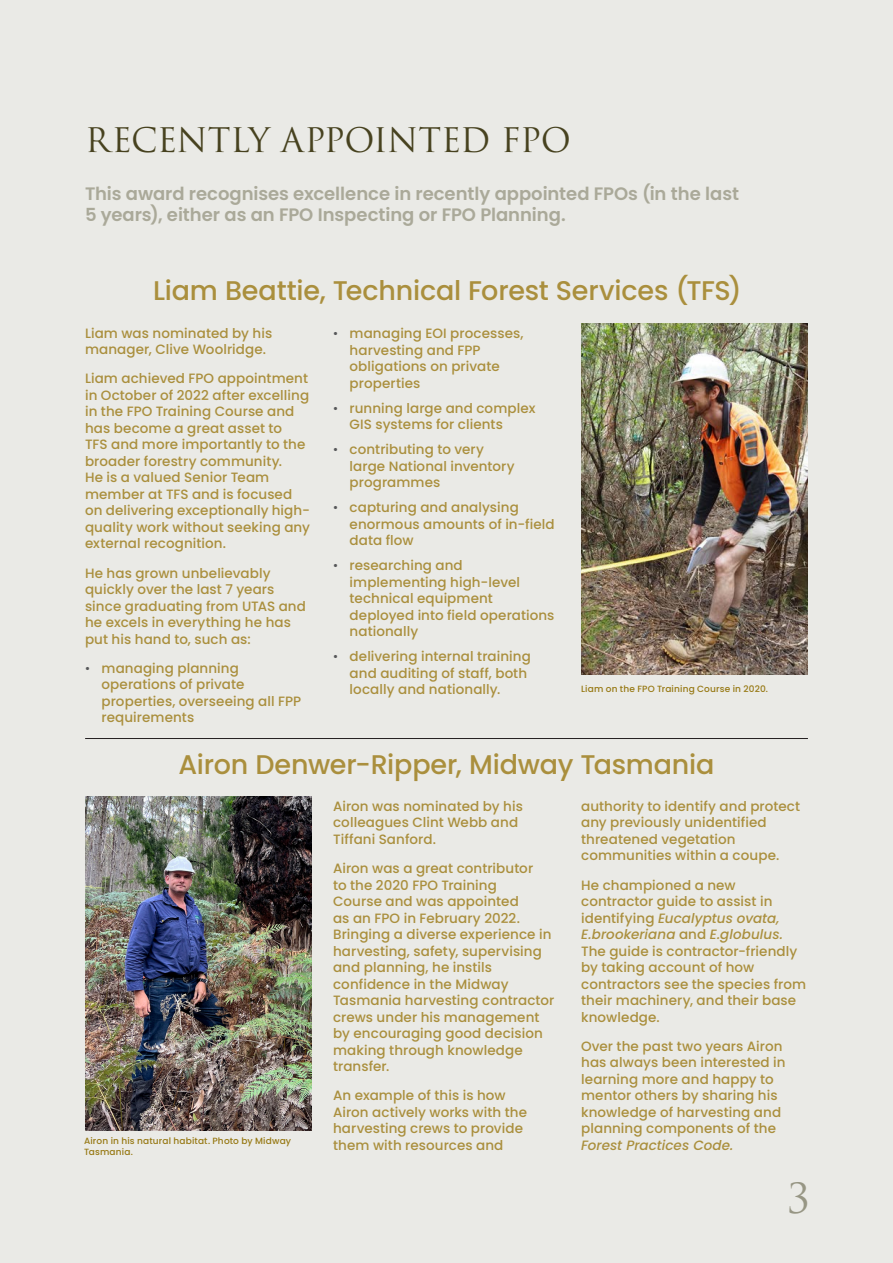
<style>
.page{position:relative;width:893px;height:1263px;background:#eaeae6}
.page>*{position:absolute;margin:0;border:0;box-sizing:border-box;transform-origin:0 0}
.t1{font:40.5px "Trajan Pro 3";color:#979684}
.ArticleHeading{font:33px "Trajan Pro 3";letter-spacing:-.015em;color:#47421f}
.sub_header_1{font:500 27px "Poppins";letter-spacing:-.01em;color:#aa8f3d}
.Author{font:600 18px/21.6px "Poppins";letter-spacing:-.005em;color:#aaa999}
.Body_No_span{font:500 13.5px/16.5px "Poppins";letter-spacing:.005em;color:#aa8f3d}
.Picture_caption{font:500 9px/10.8px "Poppins";letter-spacing:.02em;color:#977914}
.s1{font-weight:300;color:#57585a}
.s2{font-style:italic}
</style>
<div class="page">
<img style="left:581px;top:324px;width:227px;height:351px">
<img style="left:85px;top:797px;width:227px;height:333px">
<hr style="left:85px;top:738px;width:723px;height:1px;background:#231f20">
<p class="ArticleHeading" style="left:85px;top:117px;width:487px">RECENTLY APPOINTED FPO</p>
<p class="Author" style="left:85px;top:183px;width:655px">This award recognises excellence in recently appointed FPOs (in the last<br>5 years), either as an FPO Inspecting or FPO Planning.</p>
<p class="sub_header_1" style="left:153px;top:275px;width:590px">Liam Beattie, Technical Forest Services (TFS)</p>
<p class="Body_No_span" style="left:85px;top:325px;width:189px">Liam was nominated by his manager, Clive Woolridge.</p>
<p class="Body_No_span" style="left:85px;top:370px;width:227px">Liam achieved FPO appointment in October of 2022 after excelling in the FPO Training Course and has become a great asset to<br>TFS and more importantly to the broader forestry community.<br>He is a valued Senior Team member at TFS and is focused on delivering exceptionally high&shy;quality work without seeking any external recognition.</p>
<p class="Body_No_span" style="left:85px;top:565px;width:222px">He has grown unbelievably quickly over the last 7 years since graduating from UTAS and he excels in everything he has put his hand to, such as:</p>
<p class="Body_No_span" style="left:102px;top:660px;width:201px;text-indent:-16px"><span class="s1">•</span> managing planning operations of private properties, overseeing all FPP requirements</p>
<p class="Body_No_span" style="left:350px;top:325px;width:175px;text-indent:-16px"><span class="s1">•</span> managing EOI processes, harvesting and FPP obligations on private properties</p>
<p class="Body_No_span" style="left:350px;top:400px;width:187px;text-indent:-16px"><span class="s1">•</span> running large and complex<br>GIS systems for clients</p>
<p class="Body_No_span" style="left:350px;top:441px;width:167px;text-indent:-16px"><span class="s1">•</span> contributing to very large National inventory programmes</p>
<p class="Body_No_span" style="left:350px;top:499px;width:207px;text-indent:-16px"><span class="s1">•</span> capturing and analysing enormous amounts of in-field data flow</p>
<p class="Body_No_span" style="left:350px;top:557px;width:206px;text-indent:-16px"><span class="s1">•</span> researching and implementing high-level technical equipment deployed into field operations nationally</p>
<p class="Body_No_span" style="left:350px;top:648px;width:183px;text-indent:-16px"><span class="s1">•</span> delivering internal training and auditing of staff, both locally and nationally.</p>
<p class="Picture_caption" style="left:581px;top:683px;width:188px">Liam on the FPO Training Course in 2020.</p>
<p class="sub_header_1" style="left:179px;top:749px;width:537px">Airon Denwer-Ripper, Midway Tasmania</p>
<p class="Body_No_span" style="left:333px;top:798px;width:191px">Airon was nominated by his colleagues Clint Webb and<br>Tiffani Sanford.</p>
<p class="Body_No_span" style="left:333px;top:860px;width:223px">Airon was a great contributor<br>to the 2020 FPO Training<br>Course and was appointed<br>as an FPO in February 2022.<br>Bringing a diverse experience in harvesting, safety, supervising and planning, he instils confidence in the Midway<br>Tasmania harvesting contractor crews under his management by encouraging good decision making through knowledge transfer.</p>
<p class="Body_No_span" style="left:333px;top:1087px;width:196px">An example of this is how<br>Airon actively works with the harvesting crews to provide them with resources and</p>
<p class="Body_No_span" style="left:581px;top:798px;width:220px">authority to identify and protect any previously unidentified threatened vegetation communities within a coupe.</p>
<p class="Body_No_span" style="left:581px;top:877px;width:227px">He championed a new contractor guide to assist in identifying <span class="s2">Eucalyptus ovata,<br>E.brookeriana</span> and <span class="s2">E.globulus.<br></span>The guide is contractor-friendly by taking account of how contractors see the species from their machinery, and their base knowledge.</p>
<p class="Body_No_span" style="left:581px;top:1038px;width:206px">Over the past two years Airon has always been interested in learning more and happy to mentor others by sharing his knowledge of harvesting and planning components of the<br><span class="s2">Forest Practices Code.</span></p>
<p class="Picture_caption" style="left:84px;top:1135px;width:209px">Airon in his natural habitat. Photo by Midway<br>Tasmania.</p>
<h1 class="t1" style="left:787px;top:1170px;width:24px">3</h1>
</div>
